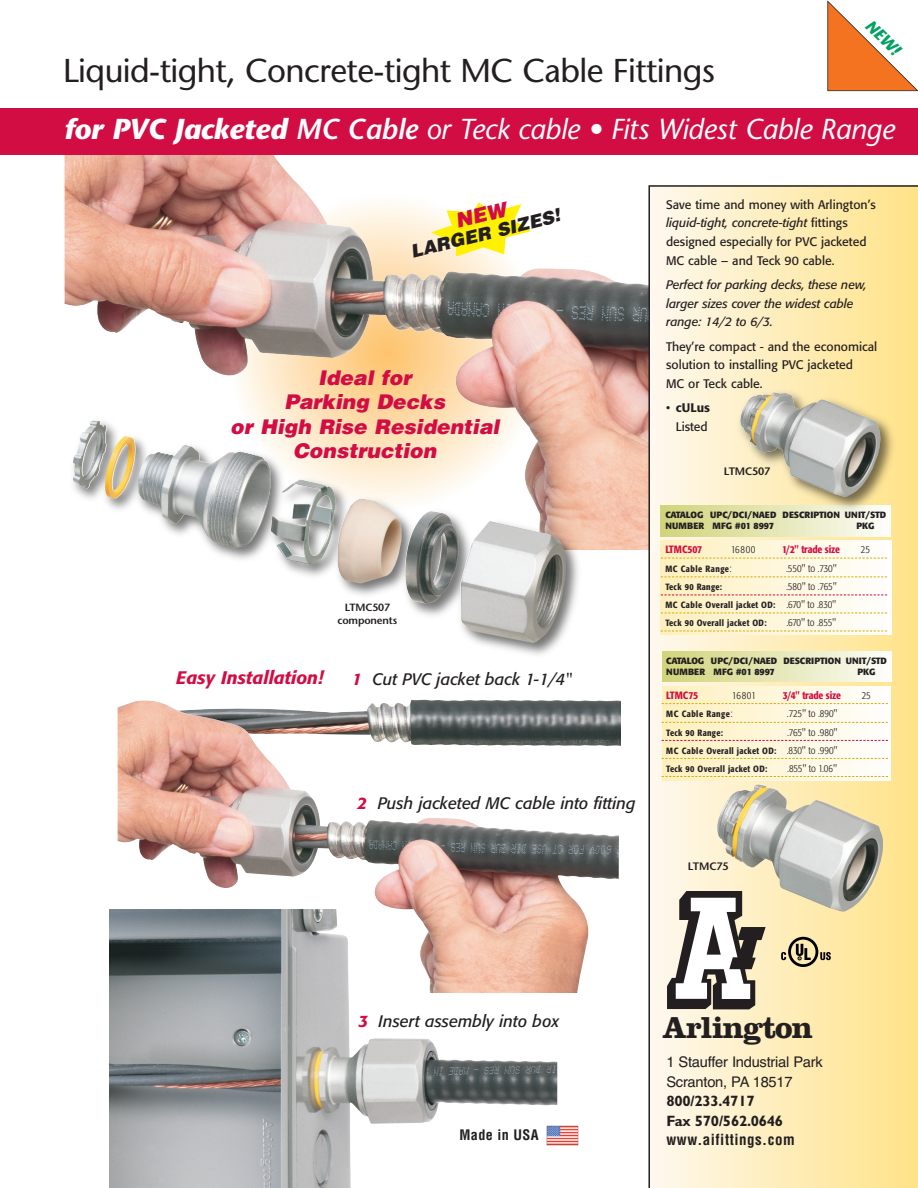
<style>
.page{position:relative;width:918px;height:1188px;background:#fff}
.page>*{position:absolute;margin:0;border:0;box-sizing:border-box;transform-origin:0 0}
.t1{font:33px "Stone Sans";letter-spacing:-.015em;color:#231f20}
.t2{font:700 31.5px "Clarendon";letter-spacing:-.035em;color:#231f20}
.t3{font:italic 28.8px "Stone Sans";letter-spacing:-.01em;color:#fff}
.t4{font:italic 900 20.25px/24.3px "Helvetica";color:#d20d44;text-align:center}
.t5{font:italic 500 18px "Formata";color:#d20d44}
.t6{font:italic 900 18px "Helvetica";color:#231f20}
.t7{font:italic 16.5px "Formata";color:#231f20}
.t8{font:italic 700 16.5px "Stone Sans";color:#00a261}
.t9{font:700 15px/19.5px "Gill Sans";letter-spacing:-.015em;color:#231f20}
.t10{font:700 condensed 15px "Helvetica";letter-spacing:.035em;color:#231f20}
.t11{font:14.7px/19.5px "Helvetica";letter-spacing:-.015em;color:#231f20}
.t12{font:700 condensed 14.1px "Helvetica";letter-spacing:.025em;color:#231f20}
.t13{font:12.3px/18.8px "Formata";color:#231f20}
.t14{font:italic 12.3px/18.8px "Formata";letter-spacing:-.005em;color:#231f20}
.t15{font:600 10.8px "Stone Sans";letter-spacing:-.015em;color:#231f20}
.t16{font:300 condensed 10.5px "Formata";letter-spacing:-.015em;color:#231f20}
.t17{font:500 condensed 10.5px "Formata";letter-spacing:-.015em;color:#d20d44}
.t18{font:600 10.5px/13.5px "Stone Sans";letter-spacing:-.015em;color:#231f20;text-align:center}
.t19{font:500 condensed 9px/18px "Formata";letter-spacing:.035em;color:#231f20}
.t20{font:700 9px/10.9px "Formata";letter-spacing:.005em;color:#231f20}
.s1{font-weight:700}
.s2{font-weight:600}
.s3{font-weight:500;color:#d20d44}
.s4{font-style:italic}
.s5{font-weight:500}
.s6{font-weight:300;font-size:10.5px}
</style>
<div class="page">
<img style="left:65px;top:155px;width:583px;height:394px">
<svg style="left:648px;top:185px;width:270px;height:1003px;background:#fbeab9"></svg>
<svg style="left:827px;top:0;width:91px;height:92px"></svg>
<svg style="left:667px;top:891px;width:99px;height:118px"></svg>
<svg style="left:578px;top:1126px;width:1px;height:20px"></svg>
<img style="left:557px;top:1125px;width:21px;height:21px">
<div style="left:660px;top:506px;width:231px;height:31px;background:linear-gradient(to right,#d1d379,#fcfdf9)"></div>
<div style="left:661px;top:541px;width:230px;height:94px;background:linear-gradient(to right,#feefbc,#fefefb)"></div>
<div style="left:662px;top:651px;width:229px;height:31px;background:linear-gradient(to right,#d1d379,#fcfdf9)"></div>
<div style="left:662px;top:686px;width:229px;height:95px;background:linear-gradient(to right,#feefbc,#fefefc)"></div>
<svg style="left:662px;top:703px;width:226px;height:1px"></svg>
<svg style="left:662px;top:722px;width:226px;height:1px"></svg>
<svg style="left:662px;top:740px;width:226px;height:1px"></svg>
<svg style="left:662px;top:758px;width:226px;height:1px"></svg>
<svg style="left:662px;top:776px;width:226px;height:1px"></svg>
<img style="left:717px;top:784px;width:166px;height:128px">
<img style="left:109px;top:909px;width:448px;height:279px">
<img style="left:731px;top:376px;width:174px;height:146px">
<img style="left:740px;top:392px;width:141px;height:105px">
<img style="left:65px;top:402px;width:528px;height:253px">
<img style="left:73px;top:421px;width:263px;height:144px">
<img style="left:421px;top:699px;width:200px;height:47px">
<img style="left:118px;top:700px;width:501px;height:293px">
<div style="left:0;top:109px;width:918px;height:46px;background:#d20d44"></div>
<svg style="left:661px;top:558px;width:226px;height:1px"></svg>
<svg style="left:661px;top:577px;width:226px;height:1px"></svg>
<svg style="left:661px;top:595px;width:226px;height:1px"></svg>
<svg style="left:661px;top:613px;width:226px;height:1px"></svg>
<svg style="left:661px;top:631px;width:226px;height:1px"></svg>
<svg style="left:781px;top:937px;width:49px;height:30px"></svg>
<svg style="left:431px;top:201px;width:100px;height:55px"></svg>
<h1 class="t1" style="left:63px;top:58px;width:653px">Liquid-tight, Concrete-tight MC Cable Fittings</h1>
<h3 class="t8" style="left:873px;top:18px;width:43px;rotate:45deg">NEW!</h3>
<h3 class="t3" style="left:64px;top:118px;width:832px"><span class="s1">for PVC Jacketed</span> <span class="s2">MC Cable</span> or Teck cable • Fits Widest Cable Range</h3>
<h3 class="t6" style="left:408px;top:242px;width:155px;rotate:-14deg">LARGER SIZES!</h3>
<h3 class="t4" style="left:230px;top:366px;width:271px">Ideal for<br>Parking Decks<br>or High Rise Residential<br>Construction</h3>
<p class="t18" style="left:338px;top:601px;width:61px">LTMC507 components</p>
<h3 class="t5" style="left:176px;top:670px;width:149px">Easy Installation!</h3>
<h3 class="t7" style="left:352px;top:672px;width:221px"><span class="s3">1</span> Cut PVC jacket back 1-1/4"</h3>
<h3 class="t7" style="left:357px;top:796px;width:280px"><span class="s3">2</span> Push jacketed MC cable into fitting</h3>
<p class="t13" style="left:666px;top:196px;width:211px">Save time and money with Arlington’s <span class="s4">liquid-tight, concrete-tight</span> fittings designed especially for PVC jacketed MC cable – and Teck 90 cable.</p>
<p class="t14" style="left:666px;top:276px;width:202px">Perfect for parking decks, these new, larger sizes cover the widest cable range: 14/2 to 6/3.</p>
<p class="t13" style="left:666px;top:338px;width:213px">They’re compact - and the economical solution to installing PVC jacketed<br>MC or Teck cable.</p>
<p class="t13" style="left:666px;top:400px;width:45px;text-align:center">• <span class="s5">cULus<br></span>Listed</p>
<p class="t15" style="left:724px;top:467px;width:48px">LTMC507</p>
<p class="t20" style="left:665px;top:510px;width:222px">CATALOG UPC/DCI/NAED DESCRIPTION UNIT/STD<br>NUMBER MFG #01 8997</p>
<p class="t20" style="left:856px;top:521px;width:20px">PKG</p>
<p class="t17" style="left:665px;top:545px;width:38px">LTMC507</p>
<p class="t16" style="left:731px;top:545px;width:26px">16800</p>
<p class="t17" style="left:782px;top:545px;width:59px">1/2" trade size</p>
<p class="t16" style="left:861px;top:545px;width:11px">25</p>
<p class="t19" style="left:665px;top:561px;width:68px">MC Cable Range<span class="s6">:</span></p>
<p class="t16" style="left:786px;top:564px;width:52px">.550" to .730"</p>
<p class="t19" style="left:665px;top:579px;width:58px">Teck 90 Range:</p>
<p class="t16" style="left:786px;top:582px;width:52px">.580" to .765"</p>
<p class="t19" style="left:665px;top:597px;width:173px">MC Cable Overall jacket OD: <span class="s6">.670" to .830"<br></span>Teck 90 Overall jacket OD:</p>
<p class="t16" style="left:786px;top:618px;width:52px">.670" to .855"</p>
<p class="t20" style="left:666px;top:656px;width:222px">CATALOG UPC/DCI/NAED DESCRIPTION UNIT/STD<br>NUMBER MFG #01 8997</p>
<p class="t20" style="left:857px;top:667px;width:20px">PKG</p>
<p class="t17" style="left:666px;top:691px;width:33px">LTMC75</p>
<p class="t16" style="left:732px;top:691px;width:25px">16801</p>
<p class="t17" style="left:783px;top:691px;width:60px">3/4" trade size</p>
<p class="t16" style="left:862px;top:691px;width:11px">25</p>
<p class="t19" style="left:666px;top:706px;width:68px">MC Cable Range<span class="s6">:</span></p>
<p class="t16" style="left:787px;top:710px;width:52px">.725" to .890"</p>
<p class="t19" style="left:666px;top:724px;width:58px">Teck 90 Range:</p>
<p class="t16" style="left:787px;top:728px;width:52px">.765" to .980"</p>
<p class="t19" style="left:666px;top:742px;width:173px">MC Cable Overall jacket OD: <span class="s6">.830" to .990"<br></span>Teck 90 Overall jacket OD:</p>
<p class="t16" style="left:787px;top:764px;width:52px">.855" to 1.06"</p>
<p class="t15" style="left:688px;top:862px;width:42px">LTMC75</p>
<h3 class="t7" style="left:358px;top:1014px;width:203px"><span class="s3">3</span> Insert assembly into box</h3>
<p class="t12" style="left:460px;top:1126px;width:81px">Made in USA</p>
<h2 class="t2" style="left:663px;top:1017px;width:152px">Arlington</h2>
<p class="t11" style="left:666px;top:1052px;width:158px">1 Stauffer Industrial Park<br>Scranton, PA 18517</p>
<p class="t9" style="left:666px;top:1093px;width:118px">800/233.4717<br>Fax 570/562.0646</p>
<p class="t10" style="left:666px;top:1131px;width:130px">www.aifittings.com</p>
</div>
